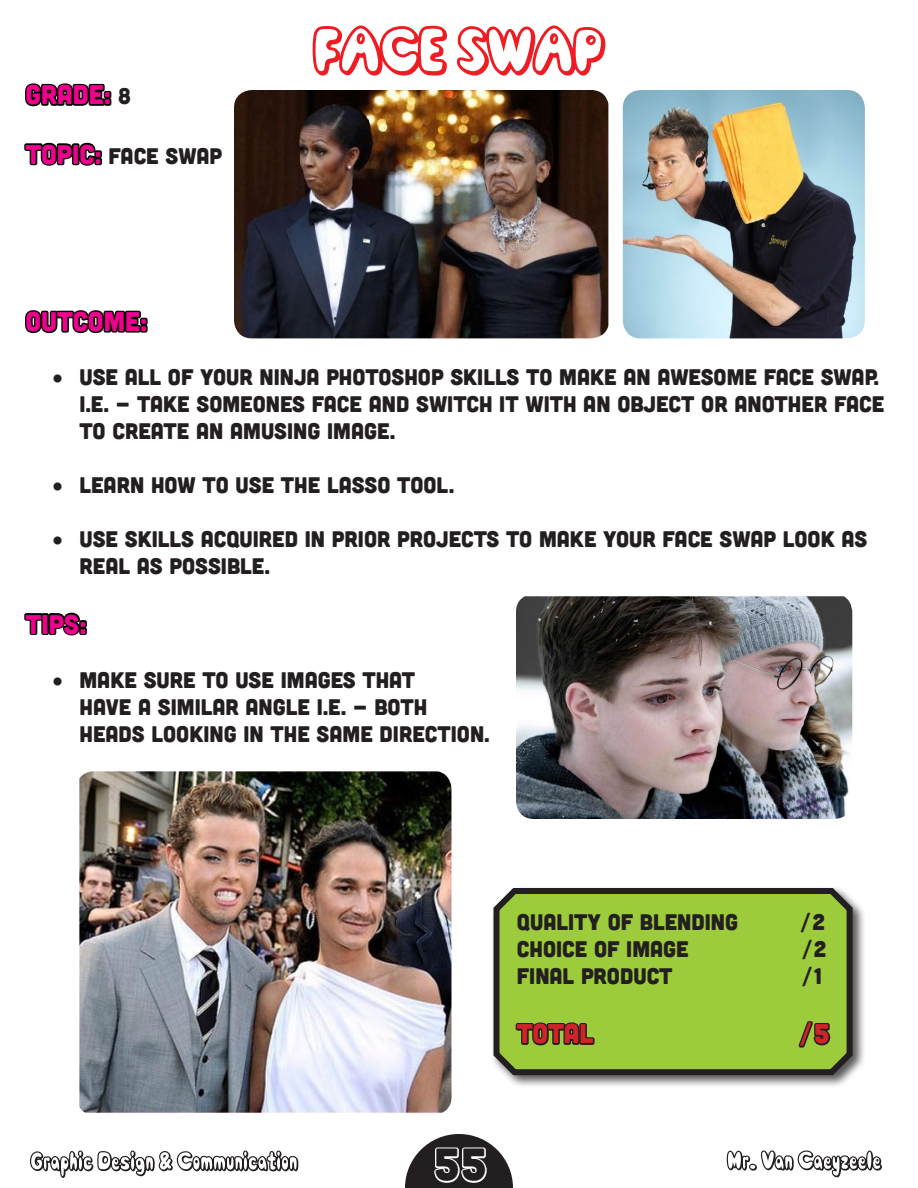
<style>
.page{position:relative;width:918px;height:1188px;background:#fff}
.page>*{position:absolute;margin:0;border:0;box-sizing:border-box;transform-origin:0 0}
.t1{font:45px "Cubano";color:#231f20}
.t2{font:27px "Cubano";color:#ed028c}
.Heading_3{font:27px "Cubano";letter-spacing:-.01em;color:#d1232a}
.t3{font:22.5px/27px "Cubano";color:#231f20}
.s1{font-size:22.5px;color:#231f20}
.s2{font-size:27px;color:#ed028c}
</style>
<div class="page">
<svg style="left:405px;top:1134px;width:108px;height:54px"></svg>
<svg style="left:30px;top:1150px;width:268px;height:28px"></svg>
<svg style="left:727px;top:1151px;width:155px;height:26px"></svg>
<img style="left:516px;top:596px;width:336px;height:223px">
<div style="left:491px;top:885px;width:375px;height:204px;background:#231f20;opacity:.75"></div>
<svg style="left:491px;top:885px;width:365px;height:193px;background:#93ba40"></svg>
<svg style="left:313px;top:26px;width:292px;height:50px"></svg>
<svg style="left:24px;top:612px;width:63px;height:24px"></svg>
<svg style="left:514px;top:1021px;width:82px;height:26px;background:#60752d"></svg>
<svg style="left:796px;top:1020px;width:36px;height:29px"></svg>
<img style="left:623px;top:90px;width:242px;height:248px">
<img style="left:234px;top:90px;width:374px;height:248px">
<img style="left:79px;top:771px;width:373px;height:342px">
<svg style="left:24px;top:83px;width:124px;height:251px"></svg>
<p class="t2" style="left:26px;top:77px;width:107px">GRADE: <span class="s1">8</span></p>
<p class="t3" style="left:26px;top:141px;width:198px"><span class="s2">TOPIC:</span> FACE SWAP</p>
<p class="t2" style="left:26px;top:304px;width:123px">OUTCOME:</p>
<p class="t3" style="left:80px;top:363px;width:806px;text-indent:-27px">• USE ALL OF YOUR NINJA PHOTOSHOP SKILLS TO MAKE AN AWESOME FACE SWAP.<br>I.E. - TAKE SOMEONES FACE AND SWITCH IT WITH AN OBJECT OR ANOTHER FACE<br>TO CREATE AN AMUSING IMAGE.</p>
<p class="t3" style="left:52px;top:471px;width:403px">• LEARN HOW TO USE THE LASSO TOOL.</p>
<p class="t3" style="left:80px;top:525px;width:789px;text-indent:-27px">• USE SKILLS ACQUIRED IN PRIOR PROJECTS TO MAKE YOUR FACE SWAP LOOK AS<br>REAL AS POSSIBLE.</p>
<p class="t2" style="left:26px;top:607px;width:63px">TIPS:</p>
<p class="t3" style="left:80px;top:665px;width:412px;text-indent:-27px">• MAKE SURE TO USE IMAGES THAT<br>HAVE A SIMILAR ANGLE I.E. - BOTH<br>HEADS LOOKING IN THE SAME DIRECTION.</p>
<p class="t3" style="left:517px;top:908px;width:223px">QUALITY OF BLENDING</p>
<p class="t3" style="left:799px;top:908px;width:28px">/2</p>
<p class="t3" style="left:517px;top:935px;width:173px">CHOICE OF IMAGE</p>
<p class="t3" style="left:800px;top:935px;width:28px">/2</p>
<p class="t3" style="left:517px;top:962px;width:157px">FINAL PRODUCT</p>
<p class="t3" style="left:800px;top:962px;width:24px">/1</p>
<p class="Heading_3" style="left:517px;top:1017px;width:78px">TOTAL</p>
<p class="Heading_3" style="left:798px;top:1017px;width:34px">/5</p>
<h1 class="t1" style="left:434px;top:1136px;width:55px">55</h1>
</div>
